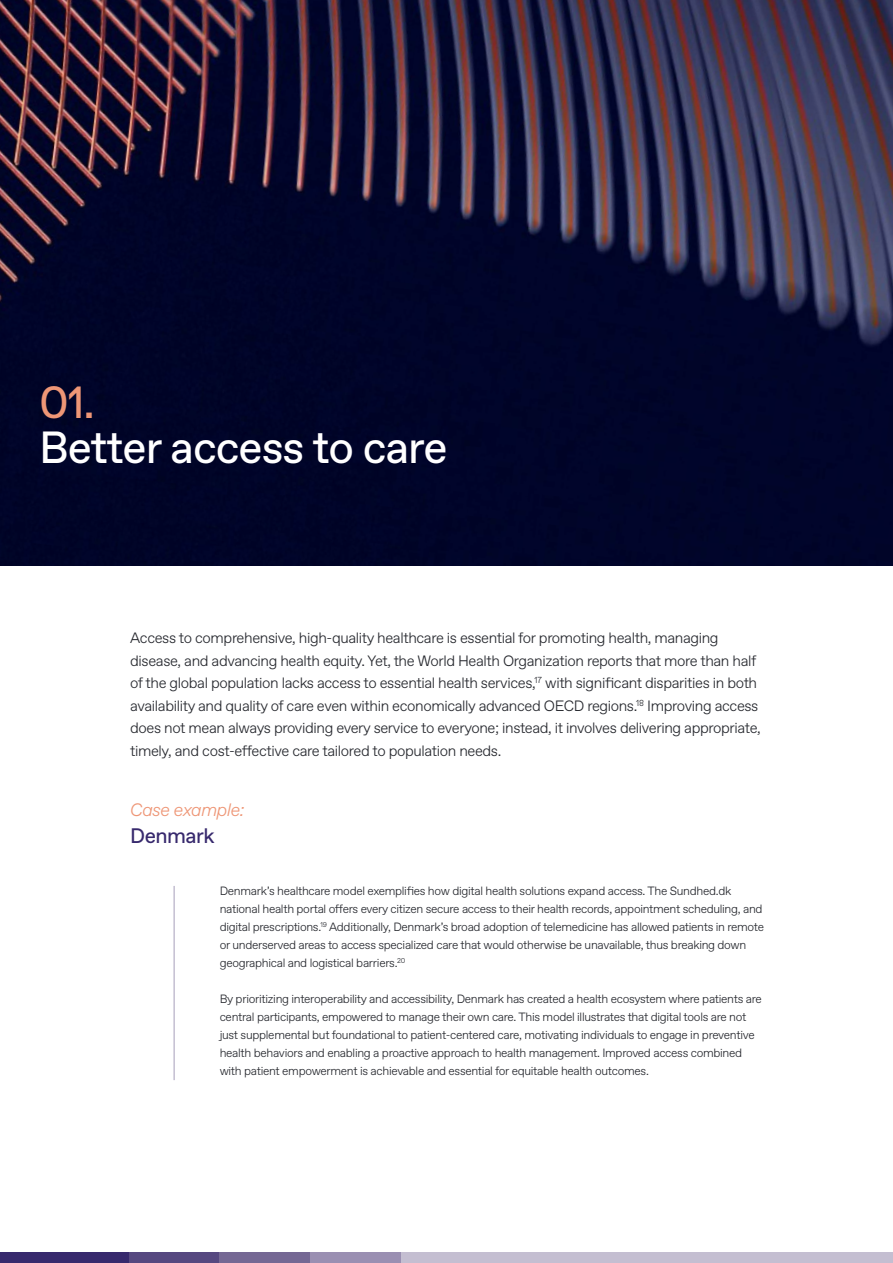
<style>
.page{position:relative;width:893px;height:1263px;background:#fff}
.page>*{position:absolute;margin:0;border:0;box-sizing:border-box;transform-origin:0 0}
.t1{font:45px "ABC Favorit Pro";letter-spacing:-.025em;color:#fff}
.t2{font:45px "ABC Favorit Pro";color:#ee9676}
.t3{font:21px "ABC Favorit Pro";letter-spacing:-.025em;color:#37296d}
.t4{font:italic 300 18px "ABC Favorit Pro";letter-spacing:-.025em;color:#ee9676}
.t5{font:300 15px/22.5px "ABC Favorit Pro";letter-spacing:-.025em;color:#26282e}
.t6{font:300 12px/18px "ABC Favorit Pro";letter-spacing:-.025em;color:#26282e}
</style>
<div class="page">
<div style="left:129px;top:1252px;width:91px;height:11px;background:#564880"></div>
<div style="left:219px;top:1252px;width:91px;height:11px;background:#756894"></div>
<div style="left:401px;top:1252px;width:492px;height:11px;background:#c4bed1"></div>
<div style="left:310px;top:1252px;width:91px;height:11px;background:#9a8fb2"></div>
<div style="left:0;top:1252px;width:129px;height:11px;background:#37296d"></div>
<img style="left:0;top:0;width:893px;height:566px">
<hr style="left:173px;top:886px;width:2px;height:194px;background:#c4bed1">
<h1 class="t2" style="left:39px;top:376px;width:57px">01.</h1>
<h1 class="t1" style="left:39px;top:421px;width:410px">Better access to care</h1>
<p class="t5" style="left:130px;top:627px;width:632px">Access to comprehensive, high-quality healthcare is essential for promoting health, managing disease, and advancing health equity. Yet, the World Health Organization reports that more than half of the global population lacks access to essential health services,<sup>17</sup> with significant disparities in both availability and quality of care even within economically advanced OECD regions.<sup>18</sup> Improving access does not mean always providing every service to everyone; instead, it involves delivering appropriate, timely, and cost-effective care tailored to population needs.</p>
<h3 class="t4" style="left:130px;top:799px;width:116px">Case example:</h3>
<h2 class="t3" style="left:130px;top:823px;width:86px">Denmark</h2>
<p class="t6" style="left:220px;top:882px;width:546px">Denmark’s healthcare model exemplifies how digital health solutions expand access. The Sundhed.dk national health portal offers every citizen secure access to their health records, appointment scheduling, and digital prescriptions.<sup>19</sup> Additionally, Denmark’s broad adoption of telemedicine has allowed patients in remote or underserved areas to access specialized care that would otherwise be unavailable, thus breaking down geographical and logistical barriers.<sup>20</sup></p>
<p class="t6" style="left:220px;top:990px;width:544px">By prioritizing interoperability and accessibility, Denmark has created a health ecosystem where patients are central participants, empowered to manage their own care. This model illustrates that digital tools are not just supplemental but foundational to patient-centered care, motivating individuals to engage in preventive health behaviors and enabling a proactive approach to health management. Improved access combined with patient empowerment is achievable and essential for equitable health outcomes.</p>
</div>
